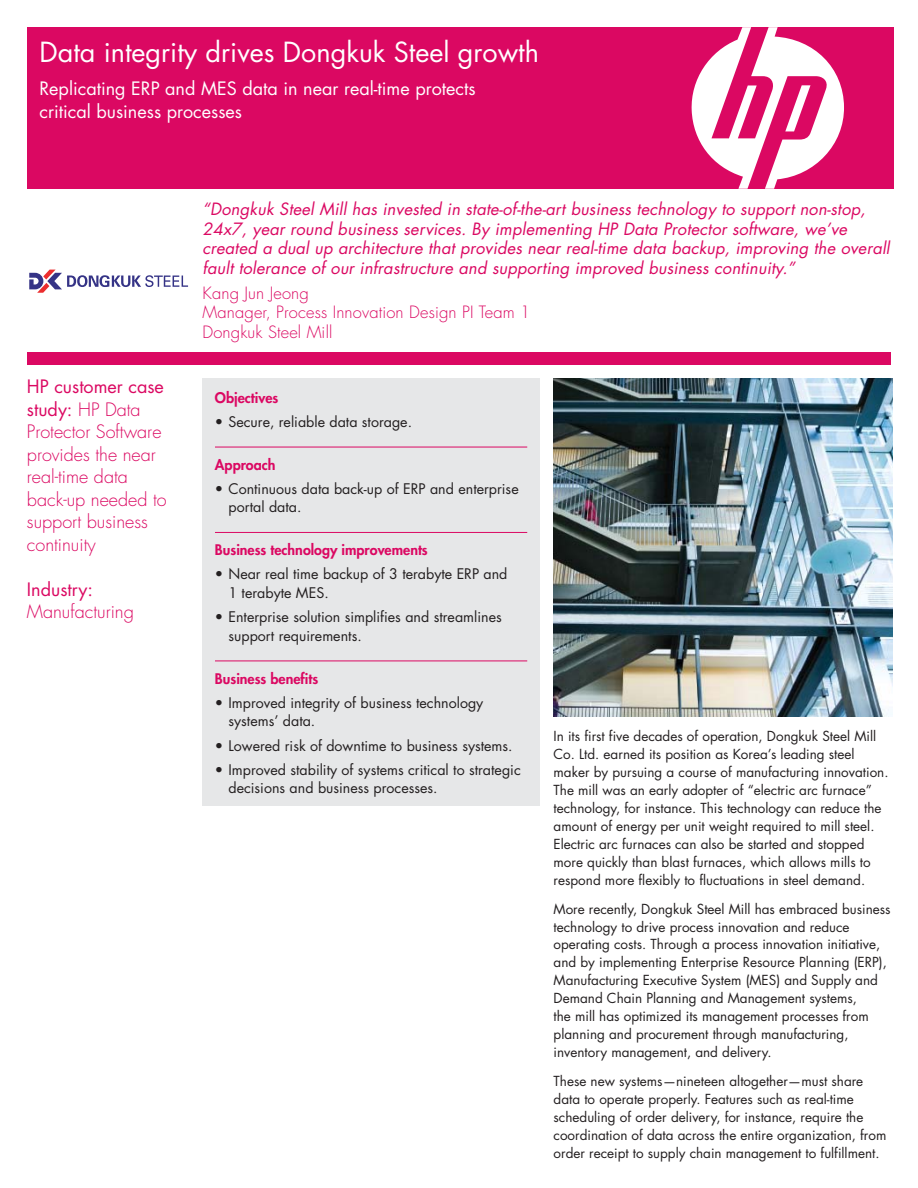
<style>
.page{position:relative;width:918px;height:1188px;background:#fff}
.page>*{position:absolute;margin:0;border:0;box-sizing:border-box;transform-origin:0 0}
.t1{font:27px "Futura Std";color:#fff}
.t2{font:300 18px/22.5px "Futura Std";color:#db0862}
.t3{font:18px/22.5px "Futura Std";color:#fff}
.t4{font:18px "Futura Std";color:#db0862}
.t5{font:italic 16.5px/19.5px "Futura Std";letter-spacing:.01em;color:#db0862}
.t6{font:300 16.5px/19.5px "Futura Std";letter-spacing:.01em;color:#db0862}
.t7{font:14.25px/18.8px "Futura Std";color:#231f20}
.t8{font:800 14.25px "Futura Std";color:#db0862}
.t9{font:13.5px/18px "Futura Std";color:#231f20}
.s1{font-weight:400}
</style>
<div class="page">
<div style="left:28px;top:27px;width:866px;height:162px;background:#db0862"></div>
<svg style="left:692px;top:27px;width:152px;height:162px"></svg>
<div style="left:27px;top:352px;width:864px;height:13px;background:#db0862"></div>
<div style="left:202px;top:378px;width:338px;height:428px;background:#e6e7e8"></div>
<hr style="left:215px;top:447px;width:312px;height:1px;background:#db0862">
<hr style="left:215px;top:532px;width:312px;height:1px;background:#db0862">
<hr style="left:215px;top:661px;width:312px;height:1px;background:#db0862">
<img style="left:554px;top:378px;width:338px;height:338px">
<svg style="left:29px;top:270px;width:159px;height:23px"></svg>
<h1 class="t1" style="left:40px;top:39px;width:501px">Data integrity drives Dongkuk Steel growth</h1>
<h2 class="t3" style="left:40px;top:79px;width:438px">Replicating ERP and MES data in near real-time protects critical business processes</h2>
<h2 class="t2" style="left:27px;top:377px;width:141px"><span class="s1">HP customer case study:</span> HP Data<br>Protector Software provides the near real-time data back-up needed to support business continuity</h2>
<h2 class="t4" style="left:27px;top:581px;width:68px">Industry:</h2>
<h2 class="t2" style="left:27px;top:602px;width:109px">Manufacturing</h2>
<p class="t5" style="left:202px;top:201px;width:689px">“Dongkuk Steel Mill has invested in state-of-the-art business technology to support non-stop, 24x7, year round business services. By implementing HP Data Protector software, we’ve created a dual up architecture that provides near real-time data backup, improving the overall fault tolerance of our infrastructure and supporting improved business continuity.”</p>
<p class="t6" style="left:202px;top:284px;width:330px">Kang Jun Jeong<br>Manager, Process Innovation Design PI Team 1<br>Dongkuk Steel Mill</p>
<p class="t8" style="left:215px;top:391px;width:65px">Objectives</p>
<p class="t7" style="left:215px;top:413px;width:199px">• Secure, reliable data storage.</p>
<p class="t8" style="left:215px;top:458px;width:62px">Approach</p>
<p class="t7" style="left:228px;top:480px;width:292px;text-indent:-14px">• Continuous data back-up of ERP and enterprise portal data.</p>
<p class="t8" style="left:215px;top:543px;width:214px">Business technology improvements</p>
<p class="t7" style="left:228px;top:566px;width:281px;text-indent:-14px">• Near real time backup of 3 terabyte ERP and<br>1 terabyte MES.</p>
<p class="t7" style="left:228px;top:609px;width:275px;text-indent:-14px">• Enterprise solution simplifies and streamlines support requirements.</p>
<p class="t8" style="left:215px;top:672px;width:105px">Business benefits</p>
<p class="t7" style="left:228px;top:694px;width:256px;text-indent:-14px">• Improved integrity of business technology systems’ data.</p>
<p class="t7" style="left:215px;top:737px;width:299px">• Lowered risk of downtime to business systems.</p>
<p class="t7" style="left:228px;top:761px;width:294px;text-indent:-14px">• Improved stability of systems critical to strategic decisions and business processes.</p>
<p class="t9" style="left:554px;top:728px;width:336px">In its first five decades of operation, Dongkuk Steel Mill Co. Ltd. earned its position as Korea’s leading steel maker by pursuing a course of manufacturing innovation.<br>The mill was an early adopter of “electric arc furnace” technology, for instance. This technology can reduce the amount of energy per unit weight required to mill steel.<br>Electric arc furnaces can also be started and stopped more quickly than blast furnaces, which allows mills to respond more flexibly to fluctuations in steel demand.</p>
<p class="t9" style="left:554px;top:901px;width:338px">More recently, Dongkuk Steel Mill has embraced business technology to drive process innovation and reduce operating costs. Through a process innovation initiative, and by implementing Enterprise Resource Planning (ERP), Manufacturing Executive System (MES) and Supply and Demand Chain Planning and Management systems,<br>the mill has optimized its management processes from planning and procurement through manufacturing, inventory management, and delivery.</p>
<p class="t9" style="left:554px;top:1073px;width:334px">These new systems—nineteen altogether—must share data to operate properly. Features such as real-time scheduling of order delivery, for instance, require the coordination of data across the entire organization, from order receipt to supply chain management to fulfillment.</p>
</div>
